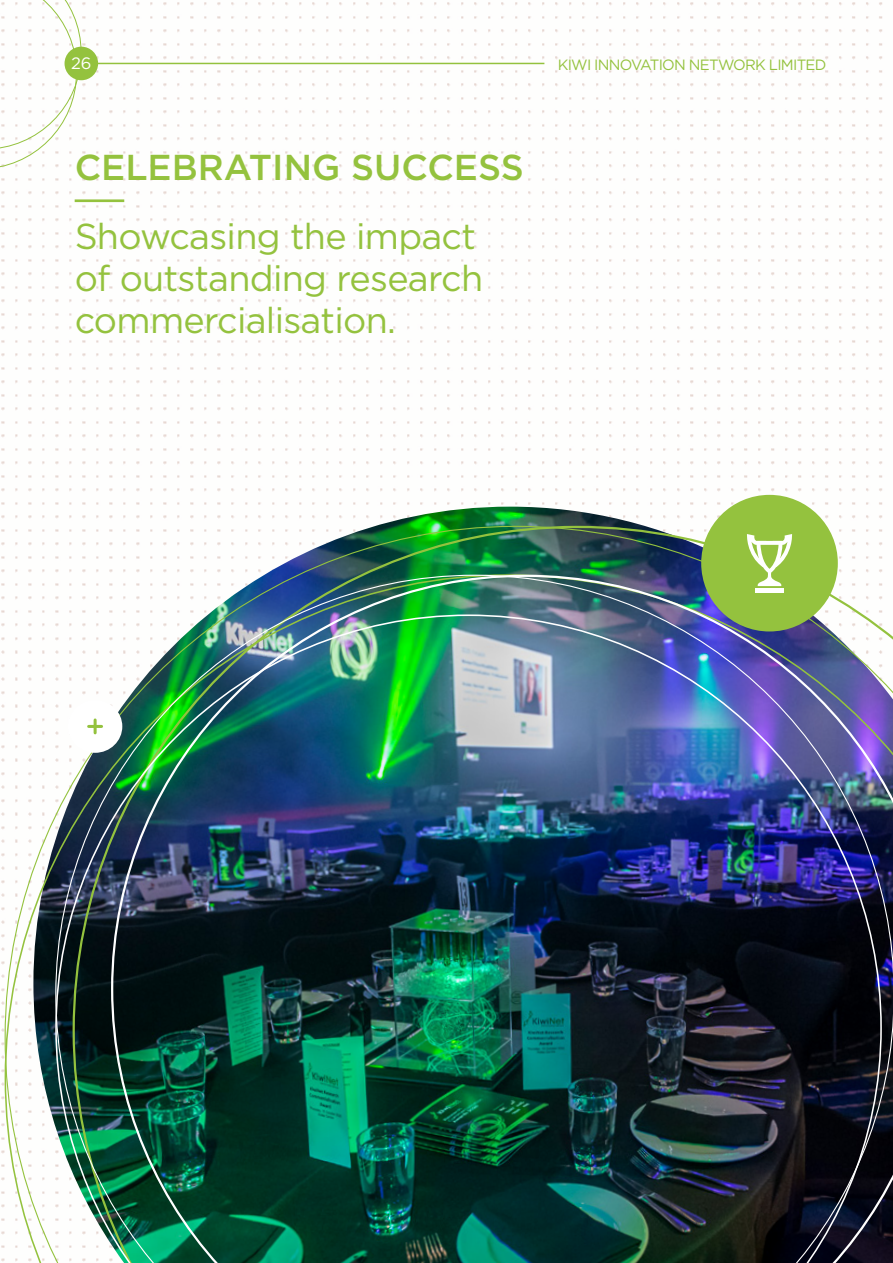
<style>
.page{position:relative;width:893px;height:1263px;background:#fff}
.page>*{position:absolute;margin:0;border:0;box-sizing:border-box;transform-origin:0 0}
.t1{font:36px/42px "Gotham";letter-spacing:-.02em;color:#94c23e}
.t2{font:500 36px "Gotham";color:#94c23e}
.t3{font:16.5px "Gotham";color:#fff}
.t4{font:14.85px "Gotham";letter-spacing:-.05em;color:#94c23e}
</style>
<div class="page">
<img style="left:1px;top:2px;width:882px;height:1260px">
<hr style="left:98px;top:63px;width:446px;height:1px;background:#94c23e">
<svg style="left:0;top:0;width:82px;height:169px"></svg>
<div style="left:65px;top:47px;width:33px;height:33px;background:#94c23e;border-radius:50%"></div>
<img style="left:33px;top:507px;width:850px;height:19px">
<img style="left:5px;top:526px;width:878px;height:737px">
<img style="left:55px;top:575px;width:838px;height:688px">
<hr style="left:75px;top:199px;width:49px;height:3px;background:#94c23e">
<div style="left:701px;top:495px;width:137px;height:136px;background:#94c23e;border-radius:50%"></div>
<hr style="left:755px;top:588px;width:28px;height:4px;background:#fff">
<svg style="left:747px;top:534px;width:46px;height:52px"></svg>
<p class="t3" style="left:71px;top:52px;width:22px">26</p>
<p class="t4" style="left:558px;top:55px;width:270px">KIWI INNOVATION NETWORK LIMITED</p>
<p class="t2" style="left:75px;top:143px;width:451px">CELEBRATING SUCCESS</p>
<p class="t1" style="left:75px;top:215px;width:410px">Showcasing the impact of outstanding research commercialisation.</p>
</div>
